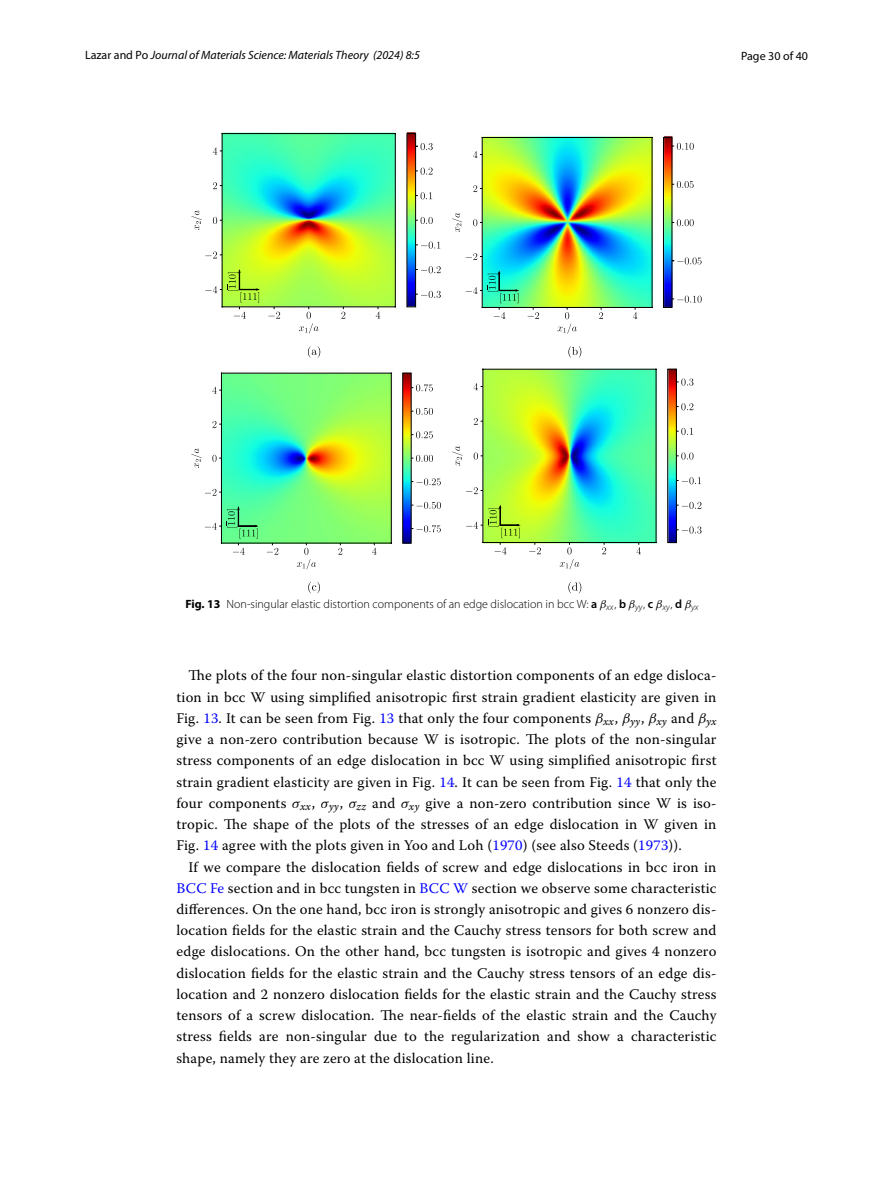
<style>
.page{position:relative;width:893px;height:1187px;background:#fff}
.page>*{position:absolute;margin:0;border:0;box-sizing:border-box;transform-origin:0 0}
.t1{font:14.7px/21.3px "Warnock Pro";letter-spacing:.015em;color:#000;text-align:justify}
.t2{font:300 12px "Myriad Pro";color:#000}
.t3{font:italic 12px "Myriad Pro";color:#000}
.t4{font:12px "Myriad Pro";color:#000}
.s1{font-style:normal}
.s2{font-weight:700}
.s3{font-weight:600}
.s4{font-family:"MTMI266";font-weight:400}
.s5{font-family:"MTMI267";font-weight:400}
.s6{font-family:"MTMI268";font-weight:400}
.s7{font-family:"MTMI269";font-weight:400}
.s8{color:#00f}
.s9{font-family:"MTMI270"}
.s10{font-family:"MTMI271"}
.s11{font-family:"MTMI272"}
.s12{font-family:"MTMI273"}
.s13{font-family:"MTMI262"}
.s14{font-family:"MTMI263"}
.s15{font-family:"MTMI264"}
.s16{font-family:"MTMI265"}
</style>
<div class="page">
<img style="left:221px;top:133px;width:452px;height:410px">
<svg style="left:268px;top:307px;width:12px;height:11px"></svg>
<svg style="left:341px;top:307px;width:4px;height:11px"></svg>
<svg style="left:376px;top:307px;width:4px;height:11px"></svg>
<svg style="left:299px;top:307px;width:19px;height:26px"></svg>
<svg style="left:205px;top:251px;width:17px;height:7px"></svg>
<svg style="left:213px;top:217px;width:9px;height:7px"></svg>
<svg style="left:213px;top:182px;width:9px;height:7px"></svg>
<svg style="left:213px;top:147px;width:9px;height:7px"></svg>
<svg style="left:191px;top:210px;width:11px;height:20px"></svg>
<hr style="left:222px;top:134px;width:1px;height:173px;background:#000">
<hr style="left:395px;top:134px;width:1px;height:173px;background:#000">
<hr style="left:222px;top:306px;width:173px;height:1px;background:#000">
<hr style="left:222px;top:133px;width:173px;height:1px;background:#000">
<svg style="left:205px;top:270px;width:54px;height:48px"></svg>
<svg style="left:406px;top:133px;width:35px;height:174px"></svg>
<svg style="left:308px;top:346px;width:12px;height:11px"></svg>
<svg style="left:528px;top:308px;width:11px;height:11px"></svg>
<svg style="left:599px;top:308px;width:4px;height:11px"></svg>
<svg style="left:633px;top:308px;width:4px;height:11px"></svg>
<svg style="left:558px;top:308px;width:19px;height:26px"></svg>
<svg style="left:466px;top:253px;width:16px;height:7px"></svg>
<svg style="left:473px;top:219px;width:9px;height:7px"></svg>
<svg style="left:473px;top:185px;width:9px;height:7px"></svg>
<svg style="left:473px;top:151px;width:9px;height:7px"></svg>
<svg style="left:452px;top:213px;width:10px;height:19px"></svg>
<hr style="left:482px;top:137px;width:1px;height:170px;background:#000">
<hr style="left:652px;top:137px;width:1px;height:170px;background:#000">
<hr style="left:482px;top:307px;width:170px;height:1px;background:#000">
<hr style="left:482px;top:137px;width:170px;height:1px;background:#000">
<svg style="left:466px;top:271px;width:52px;height:48px"></svg>
<svg style="left:663px;top:137px;width:39px;height:171px"></svg>
<svg style="left:568px;top:346px;width:13px;height:11px"></svg>
<svg style="left:267px;top:544px;width:11px;height:10px"></svg>
<svg style="left:338px;top:544px;width:4px;height:10px"></svg>
<svg style="left:372px;top:544px;width:5px;height:10px"></svg>
<svg style="left:297px;top:544px;width:19px;height:25px"></svg>
<svg style="left:205px;top:522px;width:16px;height:7px"></svg>
<svg style="left:205px;top:489px;width:16px;height:6px"></svg>
<svg style="left:212px;top:455px;width:9px;height:7px"></svg>
<svg style="left:212px;top:421px;width:9px;height:6px"></svg>
<svg style="left:212px;top:387px;width:9px;height:6px"></svg>
<svg style="left:191px;top:448px;width:11px;height:19px"></svg>
<hr style="left:221px;top:373px;width:1px;height:170px;background:#000">
<hr style="left:391px;top:373px;width:1px;height:170px;background:#000">
<hr style="left:221px;top:543px;width:170px;height:1px;background:#000">
<hr style="left:221px;top:373px;width:170px;height:1px;background:#000">
<svg style="left:227px;top:506px;width:31px;height:48px"></svg>
<svg style="left:402px;top:372px;width:39px;height:171px"></svg>
<svg style="left:308px;top:582px;width:12px;height:11px"></svg>
<svg style="left:529px;top:543px;width:12px;height:11px"></svg>
<svg style="left:602px;top:543px;width:4px;height:11px"></svg>
<svg style="left:636px;top:543px;width:5px;height:11px"></svg>
<svg style="left:560px;top:543px;width:19px;height:26px"></svg>
<svg style="left:466px;top:487px;width:17px;height:7px"></svg>
<svg style="left:474px;top:452px;width:9px;height:7px"></svg>
<svg style="left:474px;top:418px;width:9px;height:7px"></svg>
<svg style="left:473px;top:383px;width:10px;height:7px"></svg>
<svg style="left:452px;top:446px;width:11px;height:19px"></svg>
<hr style="left:483px;top:369px;width:1px;height:173px;background:#000">
<hr style="left:656px;top:369px;width:1px;height:173px;background:#000">
<hr style="left:483px;top:542px;width:173px;height:1px;background:#000">
<hr style="left:483px;top:369px;width:173px;height:1px;background:#000">
<svg style="left:466px;top:505px;width:54px;height:49px"></svg>
<svg style="left:667px;top:368px;width:34px;height:175px"></svg>
<svg style="left:568px;top:582px;width:13px;height:11px"></svg>
<p class="t3" style="left:85px;top:48px;width:336px"><span class="s1">Lazar and Po</span> Journal of Materials Science: Materials Theory (2024) 8:5</p>
<p class="t4" style="left:741px;top:48px;width:68px">Page 30 of 40</p>
<p class="t2" style="left:185px;top:598px;width:515px"><span class="s2">Fig. 13</span> Non-singular elastic distortion components of an edge dislocation in bcc W: <span class="s3">a</span> <span class="s4">β</span><sub>xx</sub>, <span class="s3">b</span> <span class="s5">β</span><sub>yy</sub>, <span class="s3">c</span> <span class="s6">β</span><sub>xy</sub>, <span class="s3">d</span> <span class="s7">β</span><sub>yx</sub></p>
<p class="t1" style="left:176px;top:664px;width:542px;text-indent:12px">The plots of the four non-singular elastic distortion components of an edge disloca&shy;tion in bcc W using simplified anisotropic first strain gradient elasticity are given in Fig. <span class="s8">13</span>. It can be seen from Fig. <span class="s8">13</span> that only the four components <span class="s9">β</span><sub>xx</sub>, <span class="s10">β</span><sub>yy</sub>, <span class="s11">β</span><sub>xy</sub> and <span class="s12">β</span><sub>yx </sub>give a non-zero contribution because W is isotropic. The plots of the non-singular stress components of an edge dislocation in bcc W using simplified anisotropic first strain gradient elasticity are given in Fig. <span class="s8">14</span>. It can be seen from Fig. <span class="s8">14</span> that only the four components <span class="s13">σ</span><sub>xx</sub>, <span class="s14">σ</span><sub>yy</sub>, <span class="s15">σ</span><sub>zz</sub> and <span class="s16">σ</span><sub>xy</sub> give a non-zero contribution since W is iso&shy;tropic. The shape of the plots of the stresses of an edge dislocation in W given in Fig. <span class="s8">14</span> agree with the plots given in Yoo and Loh (<span class="s8">1970</span>) (see also Steeds (<span class="s8">1973</span>)).</p>
<p class="t1" style="left:176px;top:855px;width:542px;text-indent:12px">If we compare the dislocation fields of screw and edge dislocations in bcc iron in <span class="s8">BCC Fe</span> section and in bcc tungsten in <span class="s8">BCC W</span> section we observe some characteristic differences. On the one hand, bcc iron is strongly anisotropic and gives 6 nonzero dis&shy;location fields for the elastic strain and the Cauchy stress tensors for both screw and edge dislocations. On the other hand, bcc tungsten is isotropic and gives 4 nonzero dislocation fields for the elastic strain and the Cauchy stress tensors of an edge dis&shy;location and 2 nonzero dislocation fields for the elastic strain and the Cauchy stress tensors of a screw dislocation. The near-fields of the elastic strain and the Cauchy stress fields are non-singular due to the regularization and show a characteristic shape, namely they are zero at the dislocation line.</p>
</div>
